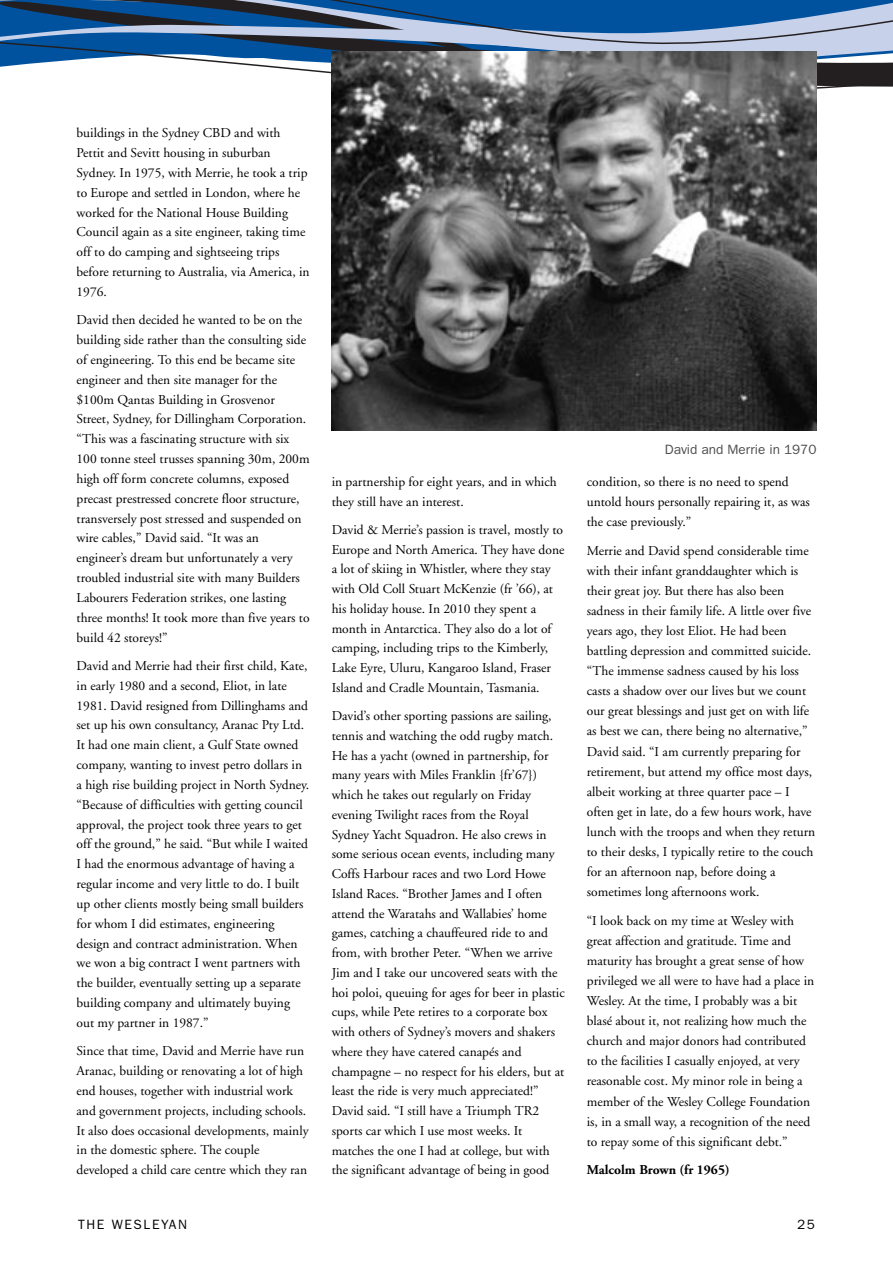
<style>
.page{position:relative;width:893px;height:1263px;background:#fff}
.page>*{position:absolute;margin:0;border:0;box-sizing:border-box;transform-origin:0 0}
.t1{font:13.5px/19.8px "Adobe Garamond";color:#000}
.t2{font:700 13.5px "Adobe Garamond";color:#000}
.t3{font:13.5px "Franklin Gothic";color:#4d4d4d}
.t4{font:13.5px "Franklin Gothic";letter-spacing:.12em;color:#000}
</style>
<div class="page">
<svg style="left:0;top:0;width:893px;height:98px"></svg>
<img style="left:332px;top:51px;width:484px;height:379px">
<p class="t1" style="left:77px;top:124px;width:235px">buildings in the Sydney CBD and with Pettit and Sevitt housing in suburban Sydney. In 1975, with Merrie, he took a trip to Europe and settled in London, where he worked for the National House Building Council again as a site engineer, taking time off to do camping and sightseeing trips before returning to Australia, via America, in 1976.</p>
<p class="t1" style="left:77px;top:311px;width:235px">David then decided he wanted to be on the building side rather than the consulting side of engineering. To this end be became site engineer and then site manager for the $100m Qantas Building in Grosvenor Street, Sydney, for Dillingham Corporation. “This was a fascinating structure with six 100 tonne steel trusses spanning 30m, 200m high off form concrete columns, exposed precast prestressed concrete floor structure, transversely post stressed and suspended on wire cables,” David said. “It was an engineer’s dream but unfortunately a very troubled industrial site with many Builders Labourers Federation strikes, one lasting three months! It took more than five years to build 42 storeys!”</p>
<p class="t1" style="left:77px;top:657px;width:234px">David and Merrie had their first child, Kate, in early 1980 and a second, Eliot, in late 1981. David resigned from Dillinghams and set up his own consultancy, Aranac Pty Ltd.<br>It had one main client, a Gulf State owned company, wanting to invest petro dollars in a high rise building project in North Sydney. “Because of difficulties with getting council approval, the project took three years to get off the ground,” he said. “But while I waited I had the enormous advantage of having a regular income and very little to do. I built up other clients mostly being small builders for whom I did estimates, engineering design and contract administration. When we won a big contract I went partners with the builder, eventually setting up a separate building company and ultimately buying out my partner in 1987.”</p>
<p class="t1" style="left:77px;top:1042px;width:234px">Since that time, David and Merrie have run Aranac, building or renovating a lot of high end houses, together with industrial work and government projects, including schools.<br>It also does occasional developments, mainly in the domestic sphere. The couple developed a child care centre which they ran</p>
<p class="t1" style="left:332px;top:473px;width:227px">in partnership for eight years, and in which they still have an interest.</p>
<p class="t1" style="left:332px;top:521px;width:234px">David &amp; Merrie’s passion is travel, mostly to Europe and North America. They have done a lot of skiing in Whistler, where they stay with Old Coll Stuart McKenzie (fr ’66), at his holiday house. In 2010 they spent a month in Antarctica. They also do a lot of camping, including trips to the Kimberly, Lake Eyre, Uluru, Kangaroo Island, Fraser Island and Cradle Mountain, Tasmania.</p>
<p class="t1" style="left:332px;top:707px;width:235px">David’s other sporting passions are sailing, tennis and watching the odd rugby match.<br>He has a yacht (owned in partnership, for many years with Miles Franklin {fr’67}) which he takes out regularly on Friday evening Twilight races from the Royal Sydney Yacht Squadron. He also crews in some serious ocean events, including many Coffs Harbour races and two Lord Howe Island Races. “Brother James and I often attend the Waratahs and Wallabies’ home games, catching a chauffeured ride to and from, with brother Peter. “When we arrive Jim and I take our uncovered seats with the hoi poloi, queuing for ages for beer in plastic cups, while Pete retires to a corporate box with others of Sydney’s movers and shakers where they have catered canapés and champagne – no respect for his elders, but at least the ride is very much appreciated!” David said. “I still have a Triumph TR2 sports car which I use most weeks. It matches the one I had at college, but with the significant advantage of being in good</p>
<p class="t3" style="left:665px;top:444px;width:153px">David and Merrie in 1970</p>
<p class="t1" style="left:587px;top:473px;width:225px">condition, so there is no need to spend untold hours personally repairing it, as was the case previously.”</p>
<p class="t1" style="left:587px;top:542px;width:230px">Merrie and David spend considerable time with their infant granddaughter which is their great joy. But there has also been sadness in their family life. A little over five years ago, they lost Eliot. He had been battling depression and committed suicide. “The immense sadness caused by his loss casts a shadow over our lives but we count our great blessings and just get on with life as best we can, there being no alternative,” David said. “I am currently preparing for retirement, but attend my office most days, albeit working at three quarter pace – I often get in late, do a few hours work, have lunch with the troops and when they return to their desks, I typically retire to the couch for an afternoon nap, before doing a sometimes long afternoons work.</p>
<p class="t1" style="left:587px;top:912px;width:229px">“I look back on my time at Wesley with great affection and gratitude. Time and maturity has brought a great sense of how privileged we all were to have had a place in Wesley. At the time, I probably was a bit blasé about it, not realizing how much the church and major donors had contributed to the facilities I casually enjoyed, at very reasonable cost. My minor role in being a member of the Wesley College Foundation is, in a small way, a recognition of the need to repay some of this significant debt.”</p>
<p class="t2" style="left:587px;top:1164px;width:144px">Malcolm Brown (fr 1965)</p>
<p class="t4" style="left:78px;top:1220px;width:111px">THE WESLEYAN</p>
<p class="t4" style="left:797px;top:1220px;width:19px">25</p>
</div>
